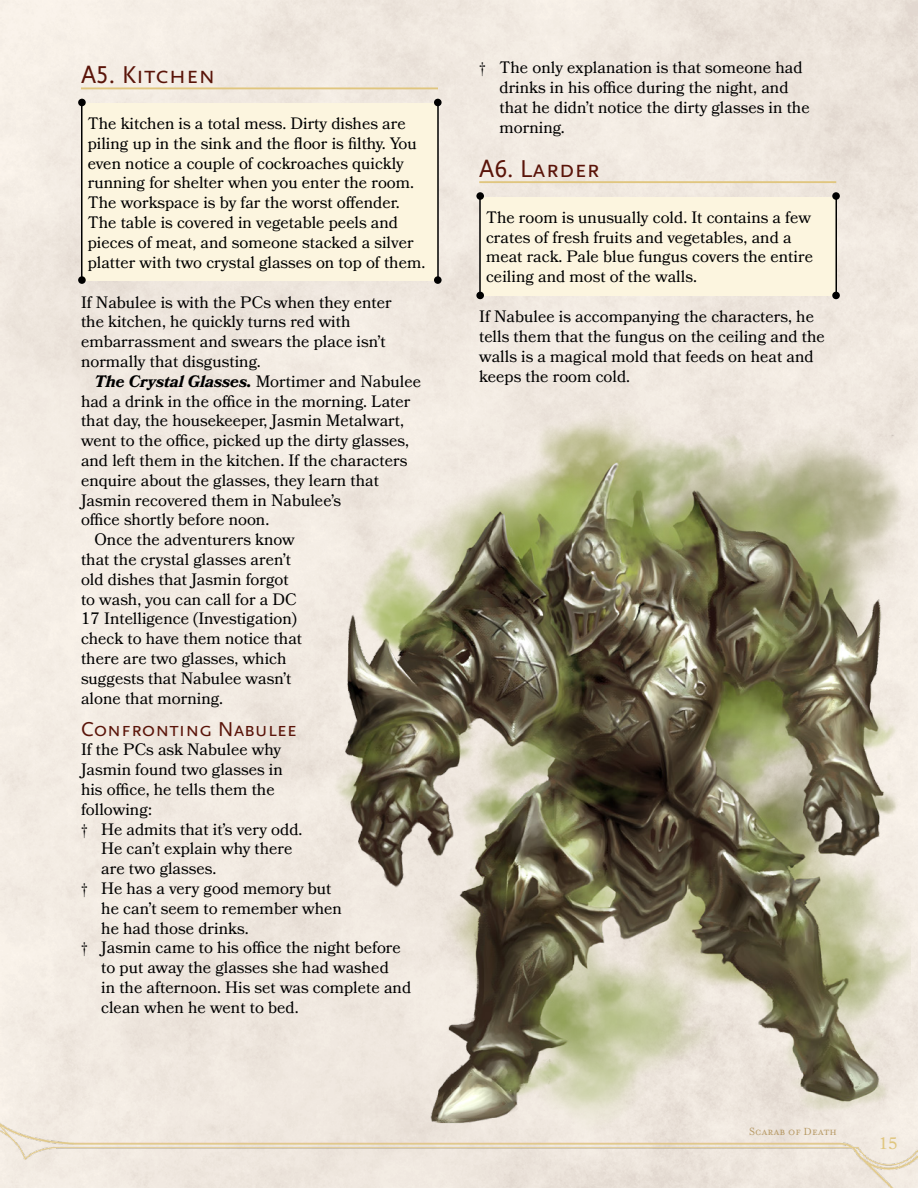
<style>
.page{position:relative;width:918px;height:1188px;background:#fff}
.page>*{position:absolute;margin:0;border:0;box-sizing:border-box;transform-origin:0 0}
.t1{font:25.5px "Scala Sans Caps";color:#5a1409}
.t2{font:21px "Scala Sans Caps";color:#5a1409}
.t3{font:16.5px/19.8px "Bookmania";color:#000}
.t4{font:italic 700 16.5px "Bookmania";color:#000}
.t5{font:16.5px "Bookmania";color:#e0c67f}
.t6{font:12px "Mr.Eaves Small Caps";color:#b79a66}
.s1{font-weight:400;font-style:normal}
.s2{font-family:"Apple Garamond"}
</style>
<div class="page">
<img style="left:0;top:1119px;width:918px;height:69px">
<hr style="left:81px;top:87px;width:357px;height:2px;background:#e0c67f">
<div style="left:82px;top:103px;width:356px;height:178px;background:#fcf5df"></div>
<hr style="left:81px;top:103px;width:1px;height:178px;background:#000">
<hr style="left:437px;top:103px;width:2px;height:178px;background:#000">
<hr style="left:479px;top:181px;width:357px;height:2px;background:#e0c67f">
<div style="left:480px;top:197px;width:356px;height:99px;background:#fcf5df"></div>
<hr style="left:479px;top:197px;width:2px;height:99px;background:#000">
<hr style="left:836px;top:197px;width:1px;height:99px;background:#000">
<img style="left:330px;top:405px;width:580px;height:744px">
<div style="left:79px;top:99px;width:6px;height:7px;background:#000;border-radius:50%"></div>
<div style="left:78px;top:99px;width:8px;height:7px;border:2px solid #000;border-radius:50%"></div>
<div style="left:435px;top:99px;width:6px;height:7px;background:#000;border-radius:50%"></div>
<div style="left:434px;top:99px;width:8px;height:7px;border:2px solid #000;border-radius:50%"></div>
<div style="left:78px;top:276px;width:8px;height:8px;border:2px solid #000;border-radius:50%"></div>
<div style="left:434px;top:276px;width:8px;height:8px;border:2px solid #000;border-radius:50%"></div>
<div style="left:476px;top:192px;width:8px;height:8px;border:2px solid #000;border-radius:50%"></div>
<div style="left:832px;top:192px;width:8px;height:8px;border:2px solid #000;border-radius:50%"></div>
<div style="left:476px;top:292px;width:8px;height:7px;border:2px solid #000;border-radius:50%"></div>
<div style="left:832px;top:292px;width:8px;height:7px;border:2px solid #000;border-radius:50%"></div>
<h1 class="t1" style="left:81px;top:61px;width:136px">A5. Kitchen</h1>
<p class="t3" style="left:88px;top:113px;width:339px">The kitchen is a total mess. Dirty dishes are piling up in the sink and the floor is filthy. You even notice a couple of cockroaches quickly running for shelter when you enter the room.<br>The workspace is by far the worst offender.<br>The table is covered in vegetable peels and pieces of meat, and someone stacked a silver platter with two crystal glasses on top of them.</p>
<p class="t3" style="left:81px;top:292px;width:312px">If Nabulee is with the PCs when they enter the kitchen, he quickly turns red with embarrassment and swears the place isn’t normally that disgusting.</p>
<p class="t4" style="left:94px;top:372px;width:328px">The Crystal Glasses. <span class="s1">Mortimer and Nabulee</span></p>
<p class="t3" style="left:81px;top:391px;width:331px">had a drink in the office in the morning. Later</p>
<p class="t3" style="left:81px;top:411px;width:325px">that day, the housekeeper, Jasmin Metalwart,</p>
<p class="t3" style="left:81px;top:431px;width:330px">went to the office, picked up the dirty glasses,</p>
<p class="t3" style="left:81px;top:450px;width:328px">and left them in the kitchen. If the characters</p>
<p class="t3" style="left:81px;top:470px;width:300px">enquire about the glasses, they learn that</p>
<p class="t3" style="left:81px;top:490px;width:262px">Jasmin recovered them in Nabulee’s</p>
<p class="t3" style="left:81px;top:510px;width:190px">office shortly before noon.</p>
<p class="t3" style="left:94px;top:530px;width:202px">Once the adventurers know</p>
<p class="t3" style="left:81px;top:549px;width:212px">that the crystal glasses aren’t</p>
<p class="t3" style="left:81px;top:569px;width:209px">old dishes that Jasmin forgot</p>
<p class="t3" style="left:81px;top:589px;width:217px">to wash, you can call for a DC</p>
<p class="t3" style="left:81px;top:609px;width:218px">17 Intelligence (Investigation)</p>
<p class="t3" style="left:81px;top:629px;width:223px">check to have them notice that</p>
<p class="t3" style="left:81px;top:648px;width:207px">there are two glasses, which</p>
<p class="t3" style="left:81px;top:668px;width:212px">suggests that Nabulee wasn’t</p>
<p class="t3" style="left:81px;top:688px;width:144px">alone that morning.</p>
<p class="t2" style="left:81px;top:717px;width:218px">Confronting Nabulee</p>
<p class="t3" style="left:81px;top:740px;width:202px">If the PCs ask Nabulee why</p>
<p class="t3" style="left:81px;top:760px;width:203px">Jasmin found two glasses in</p>
<p class="t3" style="left:81px;top:779px;width:195px">his office, he tells them the</p>
<p class="t3" style="left:81px;top:799px;width:73px">following:</p>
<p class="t3" style="left:81px;top:819px;width:223px"><span class="s2">†</span> He admits that it’s very odd.</p>
<p class="t3" style="left:101px;top:839px;width:193px">He can’t explain why there</p>
<p class="t3" style="left:101px;top:859px;width:117px">are two glasses.</p>
<p class="t3" style="left:81px;top:878px;width:252px"><span class="s2">†</span> He has a very good memory but</p>
<p class="t3" style="left:101px;top:898px;width:242px">he can’t seem to remember when</p>
<p class="t3" style="left:101px;top:918px;width:149px">he had those drinks.</p>
<p class="t3" style="left:81px;top:938px;width:322px"><span class="s2">†</span> Jasmin came to his office the night before</p>
<p class="t3" style="left:101px;top:958px;width:289px">to put away the glasses she had washed</p>
<p class="t3" style="left:101px;top:977px;width:311px">in the afternoon. His set was complete and</p>
<p class="t3" style="left:101px;top:997px;width:199px">clean when he went to bed.</p>
<p class="t3" style="left:499px;top:58px;width:312px;text-indent:-20px"><span class="s2">†</span> The only explanation is that someone had drinks in his office during the night, and that he didn’t notice the dirty glasses in the morning.</p>
<h1 class="t1" style="left:479px;top:154px;width:122px">A6. Larder</h1>
<p class="t3" style="left:486px;top:207px;width:329px">The room is unusually cold. It contains a few crates of fresh fruits and vegetables, and a meat rack. Pale blue fungus covers the entire ceiling and most of the walls.</p>
<p class="t3" style="left:479px;top:307px;width:347px">If Nabulee is accompanying the characters, he tells them that the fungus on the ceiling and the walls is a magical mold that feeds on heat and keeps the room cold.</p>
<p class="t6" style="left:749px;top:1125px;width:89px">Scarab of Death</p>
<p class="t5" style="left:879px;top:1133px;width:21px">15</p>
</div>
